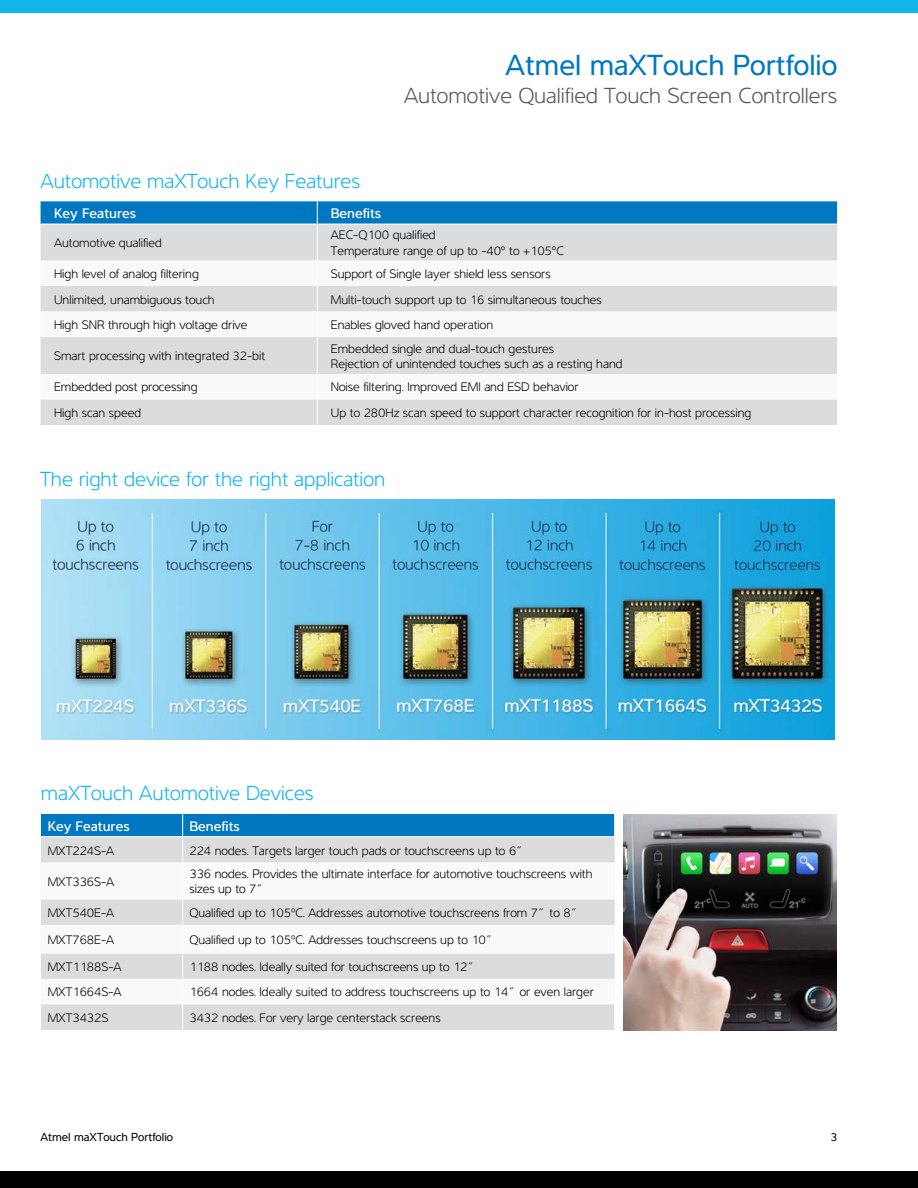
<style>
.page{position:relative;width:918px;height:1188px;background:#fff}
.page>*{position:absolute;margin:0;border:0;box-sizing:border-box;transform-origin:0 0}
.t1{font:30px "Interval";color:#0078c1}
.t2{font:300 22.5px "Interval";color:#57585b}
.t3{font:300 21px "Interval";color:#12b5ea}
.t4{font:500 14.25px "Interval";color:#fff}
.t5{font:300 12.75px/15.3px "Interval";color:#000}
.t6{font:12px "Interval";color:#000}
</style>
<div class="page">
<div style="left:0;top:0;width:918px;height:12px;background:#12b5ea"></div>
<div style="left:0;top:1172px;width:918px;height:16px;background:#000"></div>
<div style="left:41px;top:225px;width:796px;height:200px;background:#dbdcde"></div>
<svg style="left:41px;top:261px;width:796px;height:138px"></svg>
<hr style="left:317px;top:224px;width:1px;height:37px;background:#fff">
<svg style="left:317px;top:261px;width:1px;height:76px"></svg>
<hr style="left:317px;top:337px;width:1px;height:37px;background:#fff">
<svg style="left:317px;top:374px;width:1px;height:51px"></svg>
<svg style="left:41px;top:201px;width:796px;height:23px;background:#097dc3"></svg>
<svg style="left:41px;top:814px;width:574px;height:49px;background:#77aed1"></svg>
<hr style="left:41px;top:836px;width:142px;height:1px;background:#fff">
<hr style="left:183px;top:836px;width:432px;height:1px;background:#fff">
<svg style="left:41px;top:899px;width:574px;height:131px"></svg>
<img style="left:41px;top:500px;width:794px;height:240px">
<img style="left:624px;top:814px;width:213px;height:216px">
<h1 class="t1" style="left:506px;top:47px;width:333px">Atmel maXTouch Portfolio</h1>
<h2 class="t2" style="left:404px;top:87px;width:435px">Automotive Qualified Touch Screen Controllers</h2>
<h3 class="t3" style="left:41px;top:173px;width:321px">Automotive maXTouch Key Features</h3>
<p class="t4" style="left:54px;top:208px;width:84px">Key Features</p>
<p class="t4" style="left:331px;top:208px;width:52px">Benefits</p>
<p class="t5" style="left:54px;top:236px;width:109px">Automotive qualified</p>
<p class="t5" style="left:331px;top:229px;width:235px">AEC-Q100 qualified<br>Temperature range of up to -40° to +105°C</p>
<p class="t5" style="left:54px;top:267px;width:146px">High level of analog filtering</p>
<p class="t5" style="left:331px;top:267px;width:221px">Support of Single layer shield less sensors</p>
<p class="t5" style="left:54px;top:293px;width:162px">Unlimited, unambiguous touch</p>
<p class="t5" style="left:331px;top:293px;width:273px">Multi-touch support up to 16 simultaneous touches</p>
<p class="t5" style="left:54px;top:318px;width:195px">High SNR through high voltage drive</p>
<p class="t5" style="left:331px;top:318px;width:164px">Enables gloved hand operation</p>
<p class="t5" style="left:54px;top:350px;width:213px">Smart processing with integrated 32-bit</p>
<p class="t5" style="left:331px;top:342px;width:293px">Embedded single and dual-touch gestures<br>Rejection of unintended touches such as a resting hand</p>
<p class="t5" style="left:54px;top:381px;width:145px">Embedded post processing</p>
<p class="t5" style="left:331px;top:381px;width:249px">Noise filtering. Improved EMI and ESD behavior</p>
<p class="t5" style="left:54px;top:406px;width:88px">High scan speed</p>
<p class="t5" style="left:331px;top:406px;width:422px">Up to 280Hz scan speed to support character recognition for in-host processing</p>
<h3 class="t3" style="left:40px;top:472px;width:347px">The right device for the right application</h3>
<h3 class="t3" style="left:41px;top:785px;width:274px">maXTouch Automotive Devices</h3>
<p class="t4" style="left:48px;top:821px;width:84px">Key Features</p>
<p class="t4" style="left:189px;top:821px;width:52px">Benefits</p>
<p class="t5" style="left:48px;top:844px;width:68px">MXT224S-A</p>
<p class="t5" style="left:189px;top:844px;width:336px">224 nodes. Targets larger touch pads or touchscreens up to 6”</p>
<p class="t5" style="left:48px;top:875px;width:68px">MXT336S-A</p>
<p class="t5" style="left:189px;top:867px;width:405px">336 nodes. Provides the ultimate interface for automotive touchscreens with sizes up to 7”</p>
<p class="t5" style="left:48px;top:906px;width:68px">MXT540E-A</p>
<p class="t5" style="left:189px;top:906px;width:391px">Qualified up to 105ºC. Addresses automotive touchscreens from 7” to 8”</p>
<p class="t5" style="left:48px;top:933px;width:68px">MXT768E-A</p>
<p class="t5" style="left:189px;top:933px;width:306px">Qualified up to 105ºC. Addresses touchscreens up to 10”</p>
<p class="t5" style="left:48px;top:960px;width:75px">MXT1188S-A</p>
<p class="t5" style="left:189px;top:960px;width:287px">1188 nodes. Ideally suited for touchscreens up to 12”</p>
<p class="t5" style="left:48px;top:986px;width:75px">MXT1664S-A</p>
<p class="t5" style="left:189px;top:986px;width:406px">1664 nodes. Ideally suited to address touchscreens up to 14” or even larger</p>
<p class="t5" style="left:48px;top:1011px;width:62px">MXT3432S</p>
<p class="t5" style="left:189px;top:1011px;width:253px">3432 nodes. For very large centerstack screens</p>
<p class="t6" style="left:40px;top:1130px;width:134px">Atmel maXTouch Portfolio</p>
<p class="t6" style="left:830px;top:1130px;width:8px">3</p>
</div>
